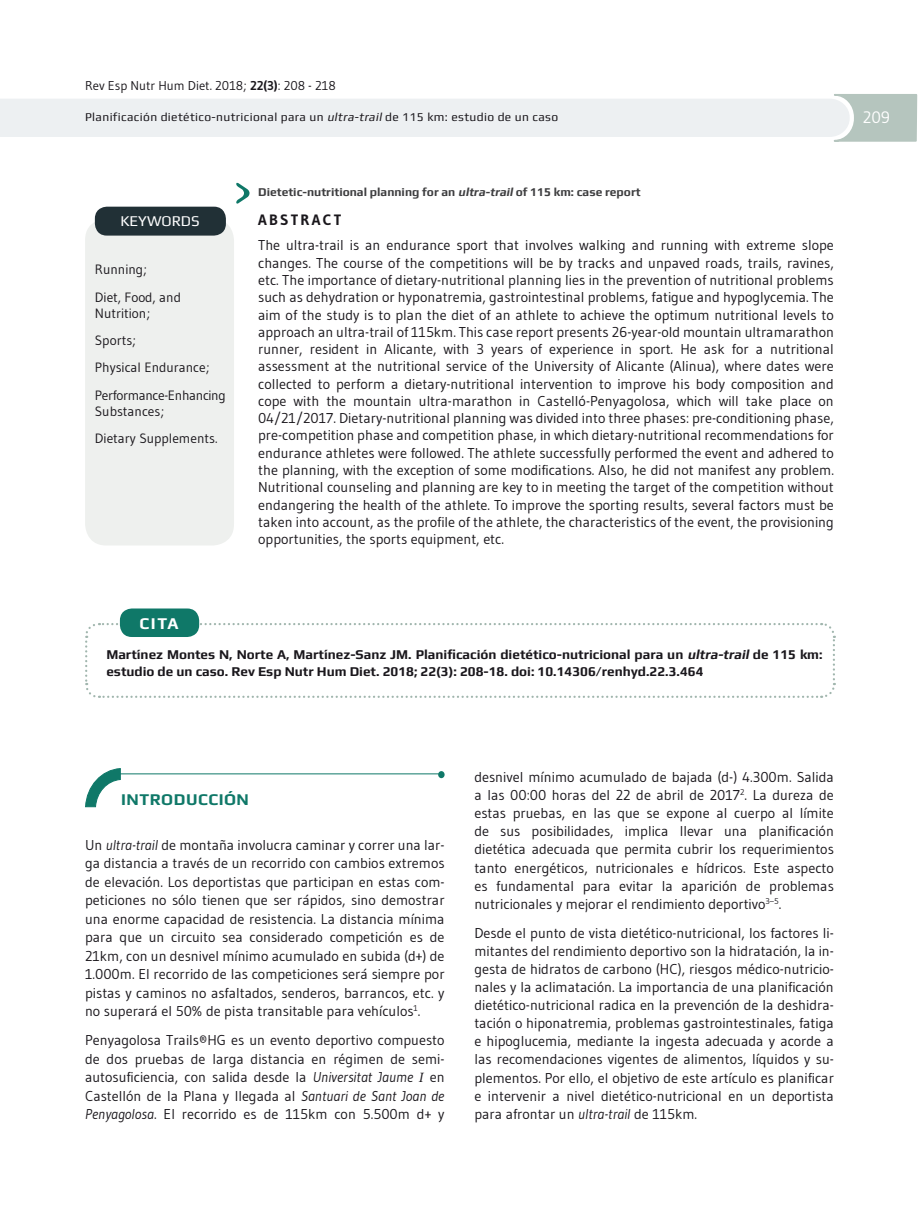
<style>
.page{position:relative;width:919px;height:1217px;background:#fff}
.page>*{position:absolute;margin:0;border:0;box-sizing:border-box;transform-origin:0 0}
.t1{font:700 16.5px "Play";letter-spacing:.03em;color:#0f7868}
.t2{font:700 16.5px "Play";color:#fff}
.t3{font:16.5px "Gudea";color:#fff}
.t4{font:15px "Play";color:#fff}
.t5{font:700 15px "Gudea";letter-spacing:.15em;color:#1a171c}
.t6{font:14.25px/17.2px "Gudea";color:#1a171c;text-align:justify}
.t7{font:700 13.5px/17.2px "Play";color:#1a171c}
.t8{font:13.5px/27.2px "Gudea";color:#1a171c}
.t9{font:12.75px "Gudea";color:#1a171c}
.t10{font:12px "Play";letter-spacing:.03em;color:#1a171c}
.t11{font:700 12px "Play";color:#3e3e40}
.s1{font-weight:700}
.s2{font-style:italic}
.s3{font-size:13.5px}
.s4{font-family:"Minion Pro";font-style:italic}
</style>
<div class="page">
<div style="left:85px;top:219px;width:149px;height:326px;background:#eef0ee;border-radius:21px"></div>
<div style="left:95px;top:207px;width:131px;height:28px;background:#213036;border-radius:12px"></div>
<svg style="left:236px;top:182px;width:13px;height:22px"></svg>
<svg style="left:0;top:94px;width:918px;height:48px"></svg>
<hr style="left:114px;top:773px;width:325px;height:1px;background:#0f7868">
<div style="left:438px;top:771px;width:6px;height:7px;background:#0f7868;border-radius:50%"></div>
<svg style="left:85px;top:768px;width:36px;height:39px"></svg>
<svg style="left:85px;top:621px;width:751px;height:77px"></svg>
<div style="left:120px;top:608px;width:79px;height:29px;background:#0f7868;border-radius:12px"></div>
<p class="t9" style="left:85px;top:78px;width:252px">Rev Esp Nutr Hum Diet. 2018; <span class="s1">22(3)</span>: 208 - 218</p>
<p class="t10" style="left:85px;top:110px;width:474px">Planificación dietético-nutricional para un <span class="s2">ultra-trail</span> de 115 km: estudio de un caso</p>
<p class="t4" style="left:120px;top:212px;width:81px">KEYWORDS</p>
<p class="t8" style="left:95px;top:256px;width:88px">Running;<br>Diet, Food, and</p>
<p class="t8" style="left:95px;top:299px;width:132px">Nutrition;<br>Sports;<br>Physical Endurance;<br>Performance-Enhancing</p>
<p class="t8" style="left:95px;top:397px;width:124px">Substances;<br>Dietary Supplements.</p>
<p class="t11" style="left:258px;top:184px;width:384px">Dietetic-nutritional planning for an <span class="s2">ultra-trail</span>of 115 km: case report</p>
<p class="t5" style="left:258px;top:210px;width:85px">ABSTRACT</p>
<p class="t6" style="left:258px;top:236px;width:577px">The ultra-trail is an endurance sport that involves walking and running with extreme slope changes. The course of the competitions will be by tracks and unpaved roads, trails, ravines, etc. The importance of dietary-nutritional planning lies in the prevention of nutritional problems such as dehydration or hyponatremia, gastrointestinal problems, fatigue and hypoglycemia. The aim of the study is to plan the diet of an athlete to achieve the optimum nutritional levels to approach an ultra-trail of 115km. This case report presents 26-year-old mountain ultramarathon runner, resident in Alicante, with 3 years of experience in sport. He ask for a nutritional assessment at the nutritional service of the University of Alicante (Alinua), where dates were collected to perform a dietary-nutritional intervention to improve his body composition and cope with the mountain ultra-marathon in Castelló-Penyagolosa, which will take place on 04/21/2017. Dietary-nutritional planning was divided into three phases: pre-conditioning phase, pre-competition phase and competition phase, in which dietary-nutritional recommendations for endurance athletes were followed. The athlete successfully performed the event and adhered to the planning, with the exception of some modifications. Also, he did not manifest any problem.<br>Nutritional counseling and planning are key to in meeting the target of the competition without endangering the health of the athlete. To improve the sporting results, several factors must be taken into account, as the profile of the athlete, the characteristics of the event, the provisioning opportunities, the sports equipment, etc.</p>
<p class="t2" style="left:139px;top:613px;width:41px">CITA</p>
<p class="t7" style="left:106px;top:645px;width:717px">Martínez Montes N, Norte A, Martínez-Sanz JM. Planificación dietético-nutricional para un <span class="s2">ultra-trail</span> de 115 km: estudio de un caso. Rev Esp Nutr Hum Diet. 2018; 22(3): 208-18. doi: 10.14306/renhyd.22.3.464</p>
<p class="t3" style="left:862px;top:107px;width:29px">209</p>
<p class="t1" style="left:121px;top:789px;width:129px">INTRODUCCIÓN</p>
<p class="t6" style="left:85px;top:835px;width:361px;line-height:18.5px">Un <span class="s2">ultra-trail</span> de montaña involucra caminar y correr una lar&shy;ga distancia a través de un recorrido con cambios extremos de elevación. Los deportistas que participan en estas com&shy;peticiones no sólo tienen que ser rápidos, sino demostrar una enorme capacidad de resistencia. La distancia mínima para que un circuito sea considerado competición es de 21km, con un desnivel mínimo acumulado en subida (d+) de 1.000m. El recorrido de las competiciones será siempre por pistas y caminos no asfaltados, senderos, barrancos, etc. y no superará el 50% de pista transitable para vehículos<sup>1</sup>.</p>
<p class="t6" style="left:85px;top:1030px;width:361px;line-height:18.5px">Penyagolosa Trails<span class="s3">®</span>HG es un evento deportivo compuesto de dos pruebas de larga distancia en régimen de semi&shy;autosuficiencia, con salida desde la <span class="s2">Universitat Jaume</span> <span class="s4">I</span> en Castellón de la Plana y llegada al <span class="s2">Santuari de Sant Joan de Penyagolosa</span>. El recorrido es de 115km con 5.500m d+ y</p>
<p class="t6" style="left:474px;top:767px;width:361px;line-height:18.1px">desnivel mínimo acumulado de bajada (d-) 4.300m. Salida a las 00:00 horas del 22 de abril de 2017<sup>2</sup>. La dureza de estas pruebas, en las que se expone al cuerpo al límite de sus posibilidades, implica llevar una planificación dietética adecuada que permita cubrir los requerimientos tanto energéticos, nutricionales e hídricos. Este aspecto es fundamental para evitar la aparición de problemas nutricionales y mejorar el rendimiento deportivo<sup>3–5</sup>.</p>
<p class="t6" style="left:474px;top:923px;width:361px;line-height:18.1px">Desde el punto de vista dietético-nutricional, los factores li&shy;mitantes del rendimiento deportivo son la hidratación, la in&shy;gesta de hidratos de carbono (HC), riesgos médico-nutricio&shy;nales y la aclimatación. La importancia de una planificación dietético-nutricional radica en la prevención de la deshidra&shy;tación o hiponatremia, problemas gastrointestinales, fatiga e hipoglucemia, mediante la ingesta adecuada y acorde a las recomendaciones vigentes de alimentos, líquidos y su&shy;plementos. Por ello, el objetivo de este artículo es planificar e intervenir a nivel dietético-nutricional en un deportista para afrontar un <span class="s2">ultra-trail</span> de 115km.</p>
</div>
